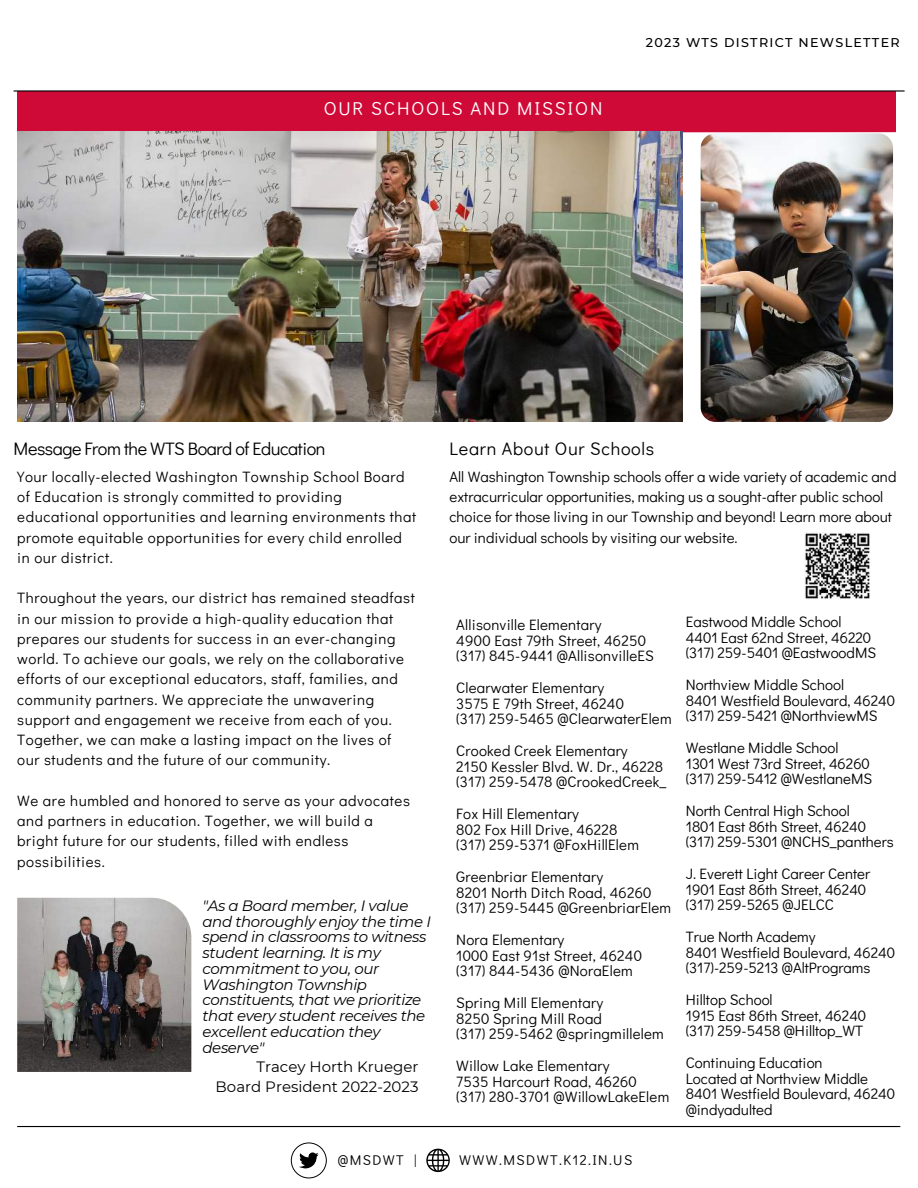
<style>
.page{position:relative;width:918px;height:1188px;background:#fff}
.page>*{position:absolute;margin:0;border:0;box-sizing:border-box;transform-origin:0 0}
.t1{font:18.6px "Didact Gothic";letter-spacing:.1em;color:#fff}
.t2{font:18px "Didact Gothic";letter-spacing:-.025em;color:#000}
.t3{font:18px "Didact Gothic";letter-spacing:.04em;color:#000}
.t4{font:15px/15.8px "Didact Gothic";letter-spacing:.015em;color:#000}
.t5{font:15px/20.2px "Didact Gothic";letter-spacing:.04em;color:#000}
.t6{font:italic 15px/15.8px "Montserrat";letter-spacing:-.025em;color:#000}
.t7{font:15px/20.2px "Montserrat";color:#000;text-align:right}
.t8{font:14.1px "Didact Gothic";letter-spacing:.1em;color:#000}
.t9{font:500 12.75px "Montserrat";letter-spacing:.1em;color:#000}
</style>
<div class="page">
<hr style="left:17px;top:1126px;width:883px;height:1px;background:#000">
<div style="left:17px;top:92px;width:878px;height:40px;background:#cf0a37"></div>
<hr style="left:14px;top:90px;width:891px;height:2px;background:#000">
<svg style="left:24px;top:130px;width:872px;height:3px"></svg>
<img style="left:17px;top:132px;width:665px;height:289px">
<img style="left:701px;top:133px;width:192px;height:289px;border-radius:15px">
<svg style="left:426px;top:1149px;width:24px;height:23px"></svg>
<svg style="left:291px;top:1142px;width:36px;height:36px"></svg>
<img style="left:805px;top:533px;width:65px;height:66px">
<img style="left:17px;top:898px;width:174px;height:174px">
<p class="t1" style="left:324px;top:94px;width:280px">OUR SCHOOLS AND MISSION</p>
<p class="t9" style="left:646px;top:34px;width:255px">2023 WTS DISTRICT NEWSLETTER</p>
<p class="t2" style="left:14px;top:435px;width:313px">Message From the WTS Board of Education</p>
<p class="t5" style="left:17px;top:465px;width:401px">Your locally-elected Washington Township School Board of Education is strongly committed to providing educational opportunities and learning environments that promote equitable opportunities for every child enrolled in our district.</p>
<p class="t5" style="left:17px;top:587px;width:399px">Throughout the years, our district has remained steadfast in our mission to provide a high-quality education that prepares our students for success in an ever-changing world. To achieve our goals, we rely on the collaborative efforts of our exceptional educators, staff, families, and community partners. We appreciate the unwavering support and engagement we receive from each of you.<br>Together, we can make a lasting impact on the lives of our students and the future of our community.</p>
<p class="t5" style="left:17px;top:789px;width:394px">We are humbled and honored to serve as your advocates and partners in education. Together, we will build a bright future for our students, filled with endless possibilities.</p>
<p class="t6" style="left:203px;top:897px;width:230px">"As a Board member, I value and thoroughly enjoy the time I spend in classrooms to witness student learning. It is my commitment to you, our<br>Washington Township constituents, that we prioritize that every student receives the excellent education they deserve"</p>
<p class="t7" style="left:216px;top:1056px;width:204px">Tracey Horth Krueger<br>Board President 2022-2023</p>
<p class="t3" style="left:450px;top:435px;width:206px">Learn About Our Schools</p>
<p class="t4" style="left:449px;top:465px;width:448px;line-height:20.2px">All Washington Township schools offer a wide variety of academic and extracurricular opportunities, making us a sought-after public school choice for those living in our Township and beyond! Learn more about our individual schools by visiting our website.</p>
<p class="t4" style="left:456px;top:615px;width:199px">Allisonville Elementary<br>4900 East 79th Street, 46250 (317) 845-9441 @AllisonvilleES</p>
<p class="t4" style="left:456px;top:678px;width:217px">Clearwater Elementary<br>3575 E 79th Street, 46240<br>(317) 259-5465 @ClearwaterElem</p>
<p class="t4" style="left:456px;top:741px;width:212px">Crooked Creek Elementary<br>2150 Kessler Blvd. W. Dr., 46228 (317) 259-5478 @CrookedCreek_</p>
<p class="t4" style="left:456px;top:804px;width:184px">Fox Hill Elementary<br>802 Fox Hill Drive, 46228 (317) 259-5371 @FoxHillElem</p>
<p class="t4" style="left:456px;top:867px;width:216px">Greenbriar Elementary<br>8201 North Ditch Road, 46260 (317) 259-5445 @GreenbriarElem</p>
<p class="t4" style="left:456px;top:930px;width:187px">Nora Elementary<br>1000 East 91st Street, 46240 (317) 844-5436 @NoraElem</p>
<p class="t4" style="left:456px;top:993px;width:209px">Spring Mill Elementary<br>8250 Spring Mill Road<br>(317) 259-5462 @springmillelem</p>
<p class="t4" style="left:456px;top:1056px;width:214px">Willow Lake Elementary<br>7535 Harcourt Road, 46260 (317) 280-3701 @WillowLakeElem</p>
<p class="t4" style="left:686px;top:612px;width:192px">Eastwood Middle School<br>4401 East 62nd Street, 46220 (317) 259-5401 @EastwoodMS</p>
<p class="t4" style="left:686px;top:675px;width:211px">Northview Middle School<br>8401 Westfield Boulevard, 46240 (317) 259-5421 @NorthviewMS</p>
<p class="t4" style="left:686px;top:738px;width:188px">Westlane Middle School<br>1301 West 73rd Street, 46260 (317) 259-5412 @WestlaneMS</p>
<p class="t4" style="left:686px;top:801px;width:209px">North Central High School<br>1801 East 86th Street, 46240 (317) 259-5301 @NCHS_panthers</p>
<p class="t4" style="left:686px;top:864px;width:186px">J. Everett Light Career Center<br>1901 East 86th Street, 46240 (317) 259-5265 @JELCC</p>
<p class="t4" style="left:686px;top:927px;width:211px">True North Academy<br>8401 Westfield Boulevard, 46240 (317)-259-5213 @AltPrograms</p>
<p class="t4" style="left:686px;top:990px;width:182px">Hilltop School<br>1915 East 86th Street, 46240 (317) 259-5458 @Hilltop_WT</p>
<p class="t4" style="left:686px;top:1053px;width:211px">Continuing Education<br>Located at Northview Middle<br>8401 Westfield Boulevard, 46240 @indyadulted</p>
<p class="t8" style="left:338px;top:1149px;width:80px">@MSDWT |</p>
<p class="t8" style="left:459px;top:1149px;width:175px">WWW.MSDWT.K12.IN.US</p>
</div>
